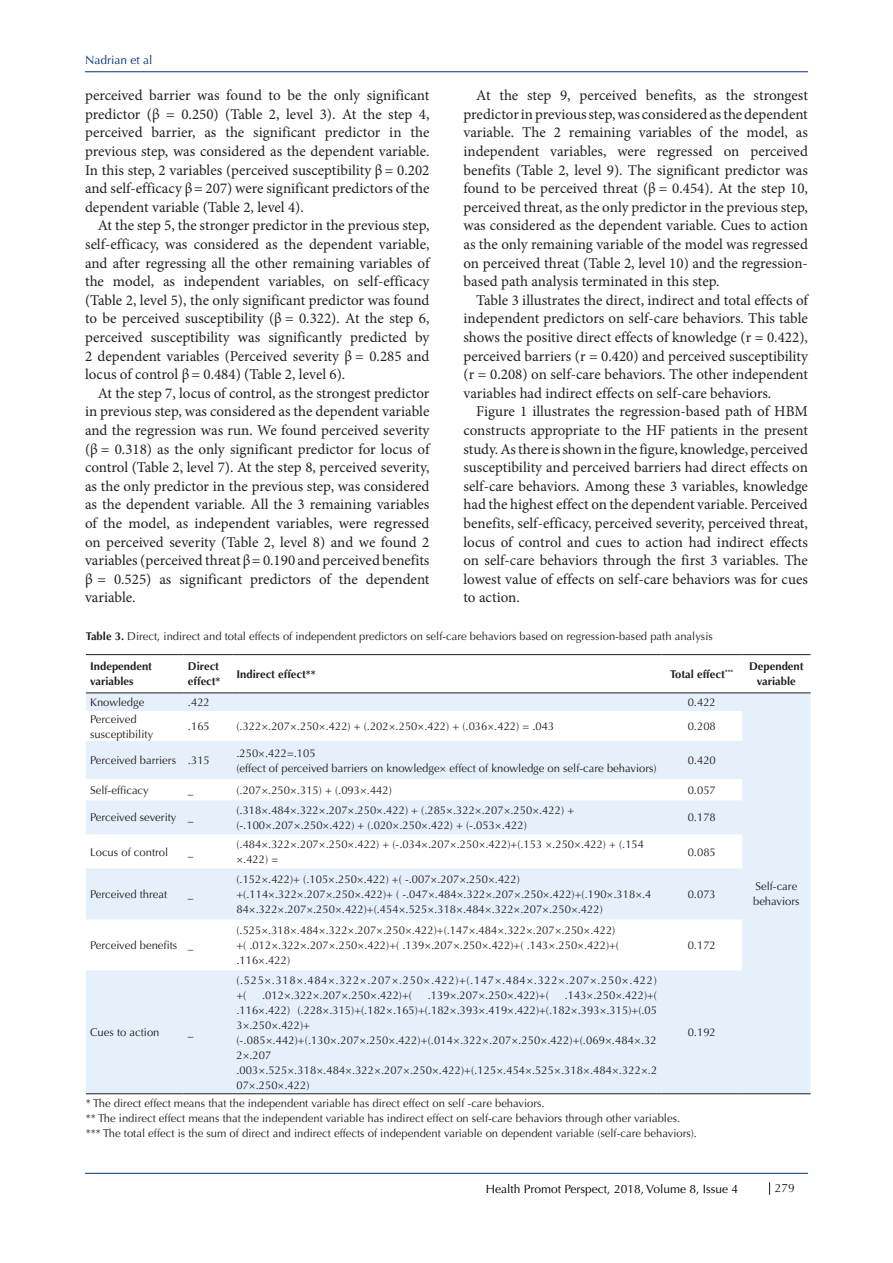
<style>
.page{position:relative;width:893px;height:1263px;background:#fff}
.page>*{position:absolute;margin:0;border:0;box-sizing:border-box;transform-origin:0 0}
.t1{font:15px/18.6px "Minion Pro";color:#231f20;text-align:justify}
.t2{font:12px "Optima LT Std";color:#000}
.t3{font:12px "Optima LT Std";color:#053278}
.t4{font:12px "Optima LT Std";color:#231f20}
.t5{font:11.25px/15px "Optima LT Std";color:#231f20}
.t6{font:700 11.25px/15px "Optima LT Std";color:#231f20}
.t7{font:11.25px/15px "Optima LT Std";letter-spacing:.055em;color:#231f20}
.s1{font-weight:700}
.s2{color:#150000}
</style>
<div class="page">
<hr style="left:85px;top:71px;width:723px;height:1px;background:#053278">
<hr style="left:85px;top:1173px;width:723px;height:1px;background:#053278">
<svg style="left:769px;top:1182px;width:1px;height:13px"></svg>
<svg style="left:86px;top:693px;width:725px;height:400px;fill:#e6f0fa"></svg>
<hr style="left:86px;top:654px;width:98px;height:1px;background:#231f20">
<hr style="left:184px;top:654px;width:48px;height:1px;background:#231f20">
<hr style="left:232px;top:654px;width:429px;height:1px;background:#231f20">
<hr style="left:661px;top:654px;width:81px;height:1px;background:#231f20">
<hr style="left:742px;top:654px;width:69px;height:1px;background:#231f20">
<hr style="left:86px;top:692px;width:98px;height:1px;background:#231f20">
<hr style="left:184px;top:692px;width:48px;height:1px;background:#231f20">
<hr style="left:232px;top:692px;width:429px;height:1px;background:#231f20">
<hr style="left:661px;top:692px;width:81px;height:1px;background:#231f20">
<hr style="left:742px;top:692px;width:69px;height:1px;background:#231f20">
<hr style="left:86px;top:1093px;width:98px;height:1px;background:#231f20">
<hr style="left:184px;top:1093px;width:48px;height:1px;background:#231f20">
<hr style="left:232px;top:1093px;width:429px;height:1px;background:#231f20">
<hr style="left:661px;top:1093px;width:81px;height:1px;background:#231f20">
<hr style="left:742px;top:1093px;width:69px;height:1px;background:#231f20">
<p class="t3" style="left:85px;top:53px;width:69px">Nadrian et al</p>
<p class="t1" style="left:85px;top:86px;width:346px">perceived barrier was found to be the only significant predictor (β = 0.250) (Table 2, level 3). At the step 4, perceived barrier, as the significant predictor in the previous step, was considered as the dependent variable.<br>In this step, 2 variables (perceived susceptibility β = 0.202 and self-efficacy β= 207) were significant predictors of the dependent variable (Table 2, level 4).</p>
<p class="t1" style="left:85px;top:216px;width:346px;text-indent:13px">At the step 5, the stronger predictor in the previous step, self-efficacy, was considered as the dependent variable, and after regressing all the other remaining variables of the model, as independent variables, on self-efficacy (Table 2, level 5), the only significant predictor was found to be perceived susceptibility (β = 0.322). At the step 6, perceived susceptibility was significantly predicted by 2 dependent variables (Perceived severity β = 0.285 and locus of control β= 0.484) (Table 2, level 6).</p>
<p class="t1" style="left:85px;top:384px;width:346px;text-indent:13px">At the step 7, locus of control, as the strongest predictor in previous step, was considered as the dependent variable and the regression was run. We found perceived severity (β = 0.318) as the only significant predictor for locus of control (Table 2, level 7). At the step 8, perceived severity, as the only predictor in the previous step, was considered as the dependent variable. All the 3 remaining variables of the model, as independent variables, were regressed on perceived severity (Table 2, level 8) and we found 2 variables (perceived threat β= 0.190 and perceived benefits β = 0.525) as significant predictors of the dependent variable.</p>
<p class="t1" style="left:463px;top:86px;width:346px;text-indent:13px">At the step 9, perceived benefits, as the strongest predictor in previous step, was considered as the dependent variable. The 2 remaining variables of the model, as independent variables, were regressed on perceived benefits (Table 2, level 9). The significant predictor was found to be perceived threat (β = 0.454). At the step 10, perceived threat, as the only predictor in the previous step, was considered as the dependent variable. Cues to action as the only remaining variable of the model was regressed on perceived threat (Table 2, level 10) and the regression&shy;based path analysis terminated in this step.</p>
<p class="t1" style="left:463px;top:291px;width:346px;text-indent:13px">Table 3 illustrates the direct, indirect and total effects of independent predictors on self-care behaviors. This table shows the positive direct effects of knowledge (r = 0.422), perceived barriers (r = 0.420) and perceived susceptibility (r = 0.208) on self-care behaviors. The other independent variables had indirect effects on self-care behaviors.</p>
<p class="t1" style="left:463px;top:402px;width:346px;text-indent:13px">Figure 1 illustrates the regression-based path of HBM constructs appropriate to the HF patients in the present study. As there is shown in the figure, knowledge, perceived susceptibility and perceived barriers had direct effects on self-care behaviors. Among these 3 variables, knowledge had the highest effect on the dependent variable. Perceived benefits, self-efficacy, perceived severity, perceived threat, locus of control and cues to action had indirect effects on self-care behaviors through the first 3 variables. The lowest value of effects on self-care behaviors was for cues to action.</p>
<p class="t5" style="left:86px;top:629px;width:628px"><span class="s1">Table 3.</span> Direct, indirect and total effects of independent predictors on self-care behaviors based on regression-based path analysis</p>
<p class="t6" style="left:90px;top:659px;width:63px">Independent variables</p>
<p class="t6" style="left:188px;top:659px;width:34px">Direct effect*</p>
<p class="t6" style="left:236px;top:667px;width:81px">Indirect effect**</p>
<p class="t6" style="left:670px;top:667px;width:65px">Total effect<sup>***</sup></p>
<p class="t6" style="left:749px;top:659px;width:56px;text-align:center">Dependent variable</p>
<p class="t5" style="left:90px;top:695px;width:56px">Knowledge</p>
<p class="t5" style="left:188px;top:695px;width:23px">.422</p>
<p class="t5" style="left:688px;top:695px;width:30px">0.422</p>
<p class="t5" style="left:90px;top:711px;width:65px">Perceived susceptibility</p>
<p class="t5" style="left:188px;top:719px;width:23px">.165</p>
<p class="t5" style="left:236px;top:719px;width:319px">(.322×.207×.250×.422) + (.202×.250×.422) + (.036×.422) = .043</p>
<p class="t5" style="left:688px;top:719px;width:30px">0.208</p>
<p class="t5" style="left:90px;top:753px;width:87px">Perceived barriers</p>
<p class="t5" style="left:188px;top:753px;width:23px">.315</p>
<p class="t5" style="left:236px;top:745px;width:81px">.250×.422=.105</p>
<p class="t5" style="left:236px;top:760px;width:422px">(effect of perceived barriers on knowledge× effect of knowledge on self-care behaviors)</p>
<p class="t5" style="left:688px;top:753px;width:30px">0.420</p>
<p class="t5" style="left:90px;top:783px;width:60px">Self-efficacy</p>
<p class="t5" style="left:188px;top:783px;width:7px">_</p>
<p class="t5" style="left:236px;top:783px;width:157px">(.207×.250×.315) + (.093×.442)</p>
<p class="t5" style="left:688px;top:783px;width:30px">0.057</p>
<p class="t5" style="left:90px;top:810px;width:88px">Perceived severity</p>
<p class="t5" style="left:188px;top:810px;width:7px">_</p>
<p class="t5" style="left:236px;top:803px;width:339px">(.318×.484×.322×.207×.250×.422) + (.285×.322×.207×.250×.422) + (-.100×.207×.250×.422) + (.020×.250×.422) + (-.053×.422)</p>
<p class="t5" style="left:688px;top:810px;width:30px">0.178</p>
<p class="t5" style="left:90px;top:844px;width:80px">Locus of control</p>
<p class="t5" style="left:188px;top:844px;width:7px">_</p>
<p class="t5" style="left:236px;top:837px;width:409px">(.484×.322×.207×.250×.422) + (-.034×.207×.250×.422)+(.153 ×.250×.422) + (.154 ×.422) =</p>
<p class="t5" style="left:688px;top:844px;width:30px">0.085</p>
<p class="t5" style="left:90px;top:887px;width:79px">Perceived threat</p>
<p class="t5" style="left:188px;top:887px;width:7px">_</p>
<p class="t5" style="left:236px;top:872px;width:417px">(.152×.422)+ (.105×.250×.422) +( -.007×.207×.250×.422) +(.114×.322×.207×.250×.422)+ ( -.047×.484×.322×.207×.250×.422)+(.190×.318×.4<br>84×.322×.207×.250×.422)+(.454×.525×.318×.484×.322×.207×.250×.422)</p>
<p class="t5" style="left:688px;top:887px;width:30px">0.073</p>
<p class="t5" style="left:90px;top:938px;width:89px">Perceived benefits</p>
<p class="t5" style="left:188px;top:938px;width:7px">_</p>
<p class="t5" style="left:236px;top:923px;width:384px">(.525×.318×.484×.322×.207×.250×.422)+(.147×.484×.322×.207×.250×.422) +( .012×.322×.207×.250×.422)+( .139×.207×.250×.422)+( .143×.250×.422)+( .116×.422)</p>
<p class="t5" style="left:688px;top:938px;width:30px">0.172</p>
<p class="t5" style="left:90px;top:1025px;width:71px">Cues to action</p>
<p class="t5" style="left:188px;top:1025px;width:7px">_</p>
<p class="t7" style="left:236px;top:972px;width:422px">(.525×.318×.484×.322×.207×.250×.422)+(.147×.484×.322×.207×.250×.422) +(</p>
<p class="t5" style="left:236px;top:987px;width:422px;text-align:justify;text-indent:328px">.143×.250×.422)+( .116×.422) (.228×.315)+(.182×.165)+(.182×.393×.419×.422)+(.182×.393×.315)+(.05<br>3×.250×.422)+</p>
<p class="t5" style="left:236px;top:1032px;width:422px">(-.085×.442)+(.130×.207×.250×.422)+(.014×.322×.207×.250×.422)+(.069×.484×.32<br>2×.207</p>
<p class="t5" style="left:236px;top:1062px;width:422px">.003×.525×.318×.484×.322×.207×.250×.422)+(.125×.454×.525×.318×.484×.322×.2<br>07×.250×.422)</p>
<p class="t5" style="left:262px;top:987px;width:151px">.012×.322×.207×.250×.422)+(</p>
<p class="t5" style="left:428px;top:987px;width:123px">.139×.207×.250×.422)+(</p>
<p class="t5" style="left:688px;top:1025px;width:30px">0.192</p>
<p class="t5" style="left:86px;top:1096px;width:460px">* The direct effect means that the independent variable has direct effect on self -care behaviors.</p>
<p class="t5" style="left:86px;top:1111px;width:596px">** The indirect effect means that the independent variable has indirect effect on self-care behaviors through other variables.</p>
<p class="t5" style="left:86px;top:1126px;width:613px">*** The total effect is the sum of direct and indirect effects of independent variable on dependent variable (self-care behaviors).</p>
<p class="t5" style="left:753px;top:879px;width:48px">Self-care behaviors</p>
<p class="t2" style="left:486px;top:1181px;width:254px">Health Promot Perspect<span class="s2">,</span> 2018, Volume 8, Issue 4</p>
<p class="t4" style="left:775px;top:1181px;width:22px">279</p>
</div>
